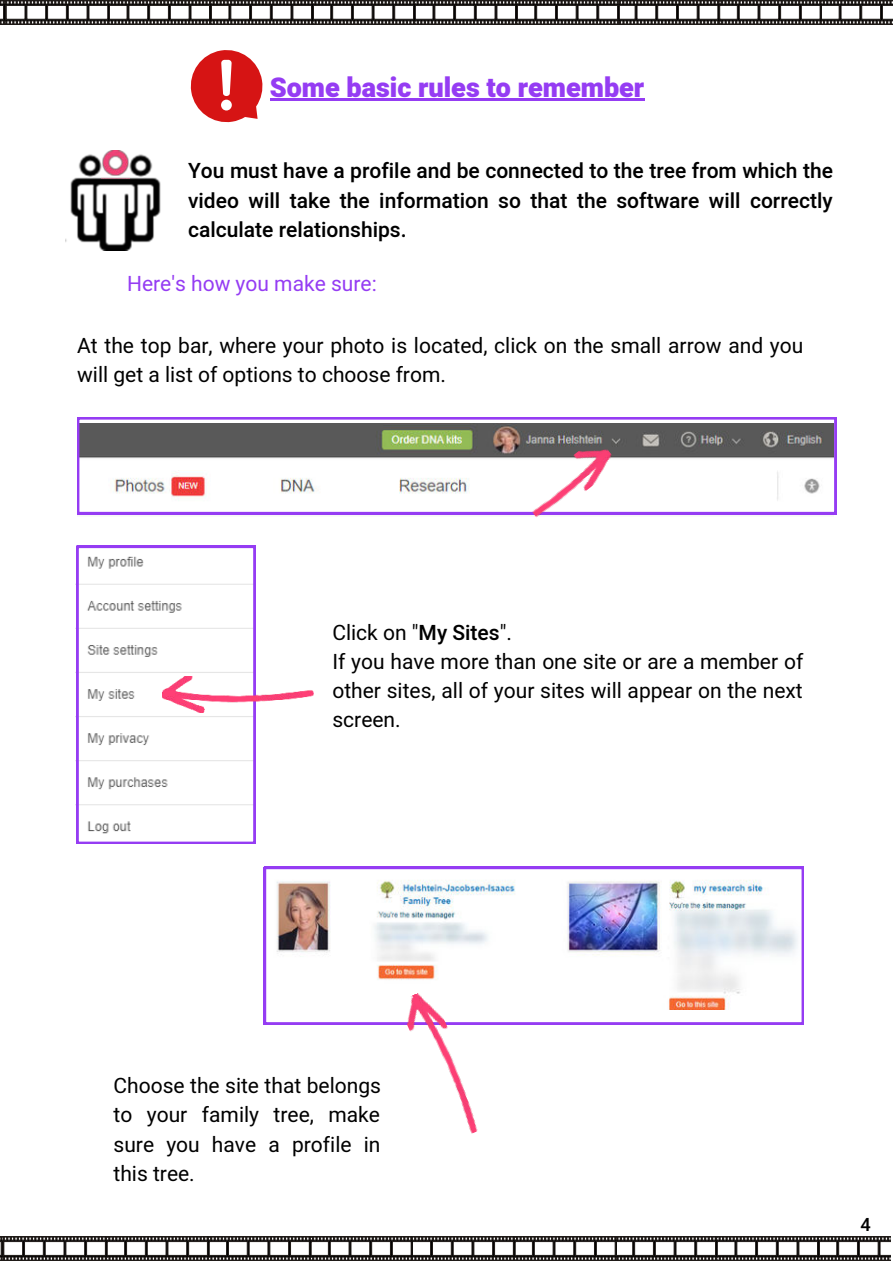
<style>
.page{position:relative;width:893px;height:1264px;background:#fff}
.page>*{position:absolute;margin:0;border:0;box-sizing:border-box;transform-origin:0 0}
.t1{font:900 27px "Heebo";color:#953cf3}
.t2{font:21px/29.2px "Heebo";color:#000}
.t3{font:500 21px/29.2px "Heebo";color:#000;text-align:justify}
.t4{font:21px "Heebo";color:#953cf3}
.t5{font:500 18.15px "Heebo";color:#000}
.s1{font-weight:500}
</style>
<div class="page">
<svg style="left:190px;top:50px;width:73px;height:73px"></svg>
<div style="left:221px;top:100px;width:11px;height:10px;background:#fff;border-radius:50%"></div>
<svg style="left:0;top:0;width:892px;height:25px"></svg>
<svg style="left:0;top:1236px;width:890px;height:24px"></svg>
<svg style="left:77px;top:417px;width:759px;height:97px"></svg>
<img style="left:520px;top:436px;width:99px;height:81px">
<svg style="left:77px;top:546px;width:178px;height:297px"></svg>
<img style="left:163px;top:676px;width:150px;height:36px">
<img style="left:264px;top:867px;width:539px;height:157px">
<img style="left:397px;top:987px;width:94px;height:147px">
<hr style="left:270px;top:99px;width:374px;height:2px;background:#953cf3">
<img style="left:65px;top:154px;width:96px;height:97px">
<img style="left:102px;top:151px;width:28px;height:28px">
<p class="t1" style="left:270px;top:68px;width:376px">Some basic rules to remember</p>
<p class="t3" style="left:188px;top:157px;width:646px">You must have a profile and be connected to the tree from which the video will take the information so that the software will correctly calculate relationships.</p>
<p class="t4" style="left:127px;top:269px;width:251px">Here's how you make sure:</p>
<p class="t2" style="left:77px;top:331px;width:727px">At the top bar, where your photo is located, click on the small arrow and you will get a list of options to choose from.</p>
<p class="t2" style="left:332px;top:617px;width:472px">Click on "<span class="s1">My Sites</span>".<br>If you have more than one site or are a member of other sites, all of your sites will appear on the next screen.</p>
<p class="t2" style="left:113px;top:1070px;width:269px;text-align:justify">Choose the site that belongs to your family tree, make sure you have a profile in this tree.</p>
<p class="t5" style="left:860px;top:1212px;width:12px">4</p>
</div>
